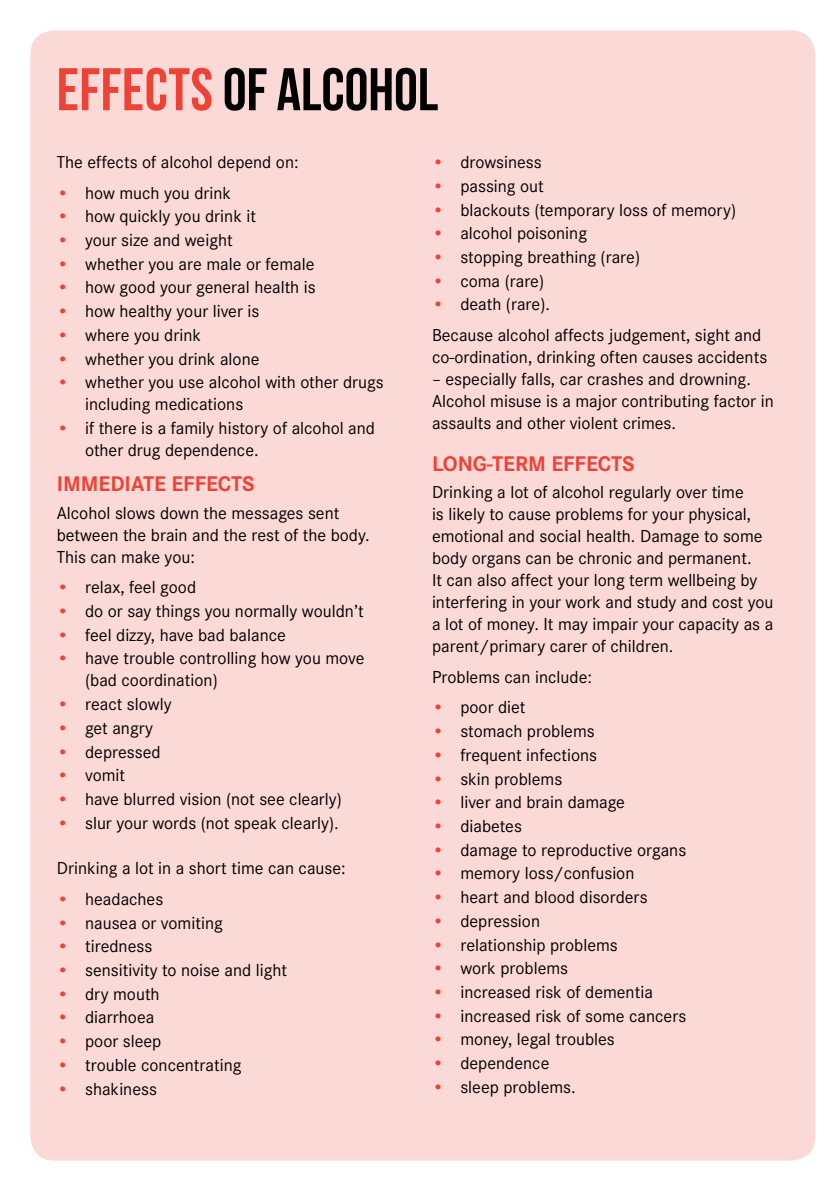
<style>
.page{position:relative;width:840px;height:1191px;background:#fff}
.page>*{position:absolute;margin:0;border:0;box-sizing:border-box;transform-origin:0 0}
.t1{font:700 60px "Bebas Neue";color:#000}
.t2{font:700 22px "Corporate S";color:#ef4135}
.t3{font:18px/22px "Corporate S";color:#000}
.s1{color:#ef4135}
</style>
<div class="page">
<div style="left:30px;top:30px;width:784px;height:1130px;background:#fbd9d6;border-radius:24px"></div>
<h1 class="t1" style="left:57px;top:57px;width:382px"><span class="s1">EFFECTS</span> OF ALCOHOL</h1>
<p class="t3" style="left:57px;top:151px;width:243px">The effects of alcohol depend on:</p>
<p class="t3" style="left:57px;top:182px;width:176px"><span class="s1">•</span> how much you drink</p>
<p class="t3" style="left:57px;top:205px;width:201px"><span class="s1">•</span> how quickly you drink it</p>
<p class="t3" style="left:57px;top:229px;width:177px"><span class="s1">•</span> your size and weight</p>
<p class="t3" style="left:57px;top:253px;width:259px"><span class="s1">•</span> whether you are male or female</p>
<p class="t3" style="left:57px;top:276px;width:260px"><span class="s1">•</span> how good your general health is</p>
<p class="t3" style="left:57px;top:300px;width:204px"><span class="s1">•</span> how healthy your liver is</p>
<p class="t3" style="left:57px;top:324px;width:146px"><span class="s1">•</span> where you drink</p>
<p class="t3" style="left:57px;top:348px;width:204px"><span class="s1">•</span> whether you drink alone</p>
<p class="t3" style="left:85px;top:371px;width:300px;text-indent:-28px"><span class="s1">•</span> whether you use alcohol with other drugs including medications</p>
<p class="t3" style="left:85px;top:417px;width:291px;text-indent:-28px"><span class="s1">•</span> if there is a family history of alcohol and other drug dependence.</p>
<p class="t2" style="left:57px;top:471px;width:199px">IMMEDIATE EFFECTS</p>
<p class="t3" style="left:57px;top:502px;width:314px">Alcohol slows down the messages sent between the brain and the rest of the body.<br>This can make you:</p>
<p class="t3" style="left:57px;top:576px;width:141px"><span class="s1">•</span> relax, feel good</p>
<p class="t3" style="left:57px;top:600px;width:308px"><span class="s1">•</span> do or say things you normally wouldn’t</p>
<p class="t3" style="left:57px;top:624px;width:230px"><span class="s1">•</span> feel dizzy, have bad balance</p>
<p class="t3" style="left:85px;top:647px;width:281px;text-indent:-28px"><span class="s1">•</span> have trouble controlling how you move (bad coordination)</p>
<p class="t3" style="left:57px;top:693px;width:116px"><span class="s1">•</span> react slowly</p>
<p class="t3" style="left:57px;top:717px;width:98px"><span class="s1">•</span> get angry</p>
<p class="t3" style="left:57px;top:740px;width:105px"><span class="s1">•</span> depressed</p>
<p class="t3" style="left:57px;top:764px;width:70px"><span class="s1">•</span> vomit</p>
<p class="t3" style="left:57px;top:788px;width:286px"><span class="s1">•</span> have blurred vision (not see clearly)</p>
<p class="t3" style="left:57px;top:811px;width:283px"><span class="s1">•</span> slur your words (not speak clearly).</p>
<p class="t3" style="left:57px;top:857px;width:290px">Drinking a lot in a short time can cause:</p>
<p class="t3" style="left:57px;top:888px;width:108px"><span class="s1">•</span> headaches</p>
<p class="t3" style="left:57px;top:911px;width:167px"><span class="s1">•</span> nausea or vomiting</p>
<p class="t3" style="left:57px;top:935px;width:97px"><span class="s1">•</span> tiredness</p>
<p class="t3" style="left:57px;top:959px;width:232px"><span class="s1">•</span> sensitivity to noise and light</p>
<p class="t3" style="left:57px;top:983px;width:104px"><span class="s1">•</span> dry mouth</p>
<p class="t3" style="left:57px;top:1006px;width:99px"><span class="s1">•</span> diarrhoea</p>
<p class="t3" style="left:57px;top:1030px;width:106px"><span class="s1">•</span> poor sleep</p>
<p class="t3" style="left:57px;top:1054px;width:186px"><span class="s1">•</span> trouble concentrating</p>
<p class="t3" style="left:57px;top:1077px;width:102px"><span class="s1">•</span> shakiness</p>
<p class="t3" style="left:432px;top:151px;width:111px"><span class="s1">•</span> drowsiness</p>
<p class="t3" style="left:432px;top:175px;width:113px"><span class="s1">•</span> passing out</p>
<p class="t3" style="left:432px;top:199px;width:305px"><span class="s1">•</span> blackouts (temporary loss of memory)</p>
<p class="t3" style="left:432px;top:222px;width:156px"><span class="s1">•</span> alcohol poisoning</p>
<p class="t3" style="left:432px;top:246px;width:209px"><span class="s1">•</span> stopping breathing (rare)</p>
<p class="t3" style="left:432px;top:270px;width:114px"><span class="s1">•</span> coma (rare)</p>
<p class="t3" style="left:432px;top:289px;width:331px;line-height:30.6px"><span class="s1">•</span> death (rare).<br>Because alcohol affects judgement, sight and</p>
<p class="t3" style="left:432px;top:346px;width:336px">co-ordination, drinking often causes accidents</p>
<p class="t3" style="left:432px;top:368px;width:343px">– especially falls, car crashes and drowning.<br>Alcohol misuse is a major contributing factor in assaults and other violent crimes.</p>
<p class="t2" style="left:432px;top:451px;width:204px">LONG-TERM EFFECTS</p>
<p class="t3" style="left:432px;top:481px;width:343px">Drinking a lot of alcohol regularly over time<br>is likely to cause problems for your physical, emotional and social health. Damage to some body organs can be chronic and permanent.<br>It can also affect your long term wellbeing by interfering in your work and study and cost you a lot of money. It may impair your capacity as a parent/primary carer of children.</p>
<p class="t3" style="left:432px;top:666px;width:161px">Problems can include:</p>
<p class="t3" style="left:432px;top:696px;width:95px"><span class="s1">•</span> poor diet</p>
<p class="t3" style="left:432px;top:720px;width:164px"><span class="s1">•</span> stomach problems</p>
<p class="t3" style="left:432px;top:744px;width:167px"><span class="s1">•</span> frequent infections</p>
<p class="t3" style="left:432px;top:767px;width:132px"><span class="s1">•</span> skin problems</p>
<p class="t3" style="left:432px;top:791px;width:194px"><span class="s1">•</span> liver and brain damage</p>
<p class="t3" style="left:432px;top:815px;width:91px"><span class="s1">•</span> diabetes</p>
<p class="t3" style="left:432px;top:839px;width:255px"><span class="s1">•</span> damage to reproductive organs</p>
<p class="t3" style="left:432px;top:862px;width:204px"><span class="s1">•</span> memory loss/confusion</p>
<p class="t3" style="left:432px;top:886px;width:217px"><span class="s1">•</span> heart and blood disorders</p>
<p class="t3" style="left:432px;top:910px;width:109px"><span class="s1">•</span> depression</p>
<p class="t3" style="left:432px;top:933px;width:187px"><span class="s1">•</span> relationship problems</p>
<p class="t3" style="left:432px;top:957px;width:138px"><span class="s1">•</span> work problems</p>
<p class="t3" style="left:432px;top:981px;width:222px"><span class="s1">•</span> increased risk of dementia</p>
<p class="t3" style="left:432px;top:1005px;width:256px"><span class="s1">•</span> increased risk of some cancers</p>
<p class="t3" style="left:432px;top:1028px;width:184px"><span class="s1">•</span> money, legal troubles</p>
<p class="t3" style="left:432px;top:1052px;width:119px"><span class="s1">•</span> dependence</p>
<p class="t3" style="left:432px;top:1076px;width:145px"><span class="s1">•</span> sleep problems.</p>
</div>
